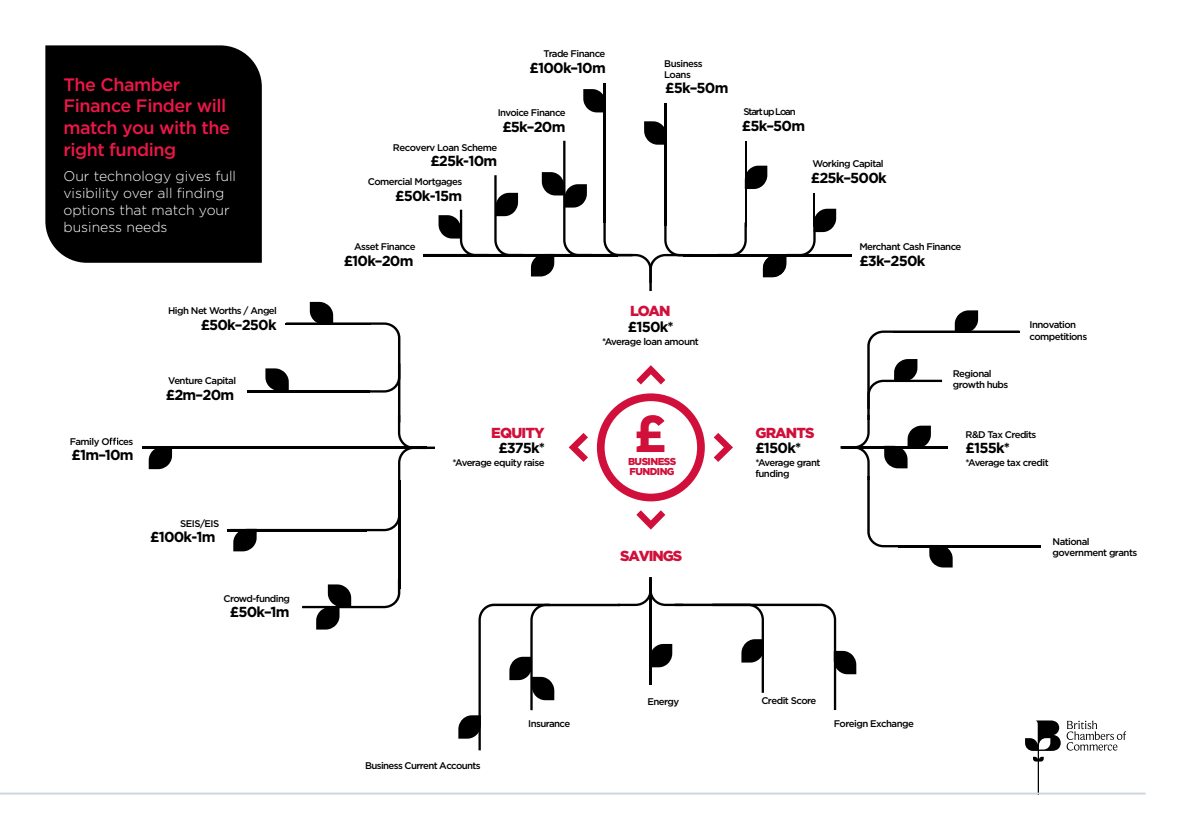
<style>
.page{position:relative;width:1191px;height:840px;background:#fff}
.page>*{position:absolute;margin:0;border:0;box-sizing:border-box;transform-origin:0 0}
.t1{font:700 52px "Gotham";color:#d0103a}
.t2{font:500 18px/21.6px "Gotham";letter-spacing:-.025em;color:#ed1647}
.t3{font:700 14.4px "Gotham";letter-spacing:-.055em;color:#000}
.t4{font:900 14.4px "Gotham";letter-spacing:-.07em;color:#d0103a}
.t5{font:300 14px/16.8px "Gotham";color:#fff}
.t6{font:900 10px/9.6px "Gotham";letter-spacing:-.055em;color:#d0103a}
.t7{font:500 9.6px/11.6px "Gotham";letter-spacing:-.055em;color:#000}
.t8{font:500 9.6px "Gotham";letter-spacing:-.12em;color:#000}
</style>
<div class="page">
<svg style="left:1066px;top:720px;width:60px;height:30px"></svg>
<svg style="left:1025px;top:720px;width:35px;height:72px"></svg>
<hr style="left:0;top:792px;width:1145px;height:2px;background:#ced6de">
<hr style="left:744px;top:141px;width:2px;height:85px;background:#000">
<svg style="left:718px;top:222px;width:29px;height:32px"></svg>
<svg style="left:746px;top:165px;width:21px;height:24px"></svg>
<hr style="left:603px;top:83px;width:3px;height:139px;background:#000">
<hr style="left:683px;top:254px;width:169px;height:2px;background:#000">
<hr style="left:227px;top:528px;width:139px;height:3px;background:#000">
<hr style="left:143px;top:446px;width:284px;height:3px;background:#000">
<svg style="left:149px;top:449px;width:23px;height:20px"></svg>
<svg style="left:109px;top:437px;width:9px;height:7px"></svg>
<svg style="left:230px;top:302px;width:205px;height:327px"></svg>
<hr style="left:898px;top:544px;width:142px;height:3px;background:#000">
<svg style="left:597px;top:393px;width:108px;height:108px"></svg>
<svg style="left:636px;top:510px;width:29px;height:19px"></svg>
<svg style="left:636px;top:365px;width:29px;height:19px"></svg>
<svg style="left:568px;top:433px;width:20px;height:28px"></svg>
<svg style="left:713px;top:433px;width:20px;height:28px"></svg>
<svg style="left:458px;top:577px;width:398px;height:173px"></svg>
<hr style="left:813px;top:193px;width:2px;height:33px;background:#000">
<svg style="left:763px;top:208px;width:73px;height:69px"></svg>
<svg style="left:423px;top:89px;width:270px;height:202px"></svg>
<svg style="left:840px;top:310px;width:179px;height:257px"></svg>
<div style="left:45px;top:45px;width:217px;height:217px;background:#000"></div>
<h2 class="t2" style="left:63px;top:73px;width:168px">The Chamber<br>Finance Finder will match you with the right funding</h2>
<h3 class="t5" style="left:63px;top:167px;width:174px">Our technology gives full visibility over all finding options that match your business needs</h3>
<p class="t7" style="left:168px;top:305px;width:110px">High Net Worths / Angel</p>
<h3 class="t3" style="left:201px;top:315px;width:77px">£50k–250k</h3>
<p class="t7" style="left:70px;top:435px;width:65px">Family O ces</p>
<h3 class="t3" style="left:71px;top:445px;width:64px">£1m–10m</h3>
<p class="t7" style="left:168px;top:374px;width:69px">Venture Capital</p>
<h3 class="t3" style="left:166px;top:385px;width:70px">£2m–20m</h3>
<p class="t7" style="left:180px;top:517px;width:40px">SEIS/EIS</p>
<h3 class="t3" style="left:150px;top:527px;width:67px">£100k-1m</h3>
<p class="t7" style="left:223px;top:592px;width:68px">Crowd-funding</p>
<h3 class="t3" style="left:230px;top:602px;width:61px">£50k–1m</h3>
<p class="t7" style="left:543px;top:48px;width:63px">Trade Finance</p>
<h3 class="t3" style="left:529px;top:58px;width:78px">£100k–10m</h3>
<p class="t7" style="left:498px;top:107px;width:70px">Invoice Finance</p>
<h3 class="t3" style="left:502px;top:117px;width:65px">£5k–20m</h3>
<p class="t7" style="left:393px;top:141px;width:106px">Recoverv Loan Scheme</p>
<h3 class="t3" style="left:430px;top:151px;width:68px">£25k-10m</h3>
<p class="t7" style="left:368px;top:176px;width:96px">Comercial Mortgages</p>
<h3 class="t3" style="left:395px;top:186px;width:68px">£50k-15m</h3>
<p class="t7" style="left:664px;top:58px;width:40px">Business<br>Loans</p>
<h3 class="t3" style="left:665px;top:79px;width:65px">£5k–50m</h3>
<p class="t8" style="left:743px;top:106px;width:54px">Start up Loan</p>
<h3 class="t3" style="left:742px;top:116px;width:65px">£5k–50m</h3>
<p class="t7" style="left:812px;top:158px;width:73px">Working Capital</p>
<h3 class="t3" style="left:811px;top:168px;width:77px">£25k–500k</h3>
<p class="t7" style="left:354px;top:241px;width:63px">Asset Finance</p>
<h3 class="t3" style="left:344px;top:251px;width:71px">£10k–20m</h3>
<h3 class="t4" style="left:630px;top:301px;width:42px">LOAN</h3>
<h3 class="t3" style="left:628px;top:317px;width:47px">£150k*</h3>
<p class="t7" style="left:602px;top:335px;width:98px">*Average loan amount</p>
<p class="t7" style="left:859px;top:241px;width:103px">Merchant Cash Finance</p>
<h3 class="t3" style="left:859px;top:251px;width:68px">£3k–250k</h3>
<p class="t7" style="left:953px;top:367px;width:57px">Regional growth hubs</p>
<p class="t7" style="left:1029px;top:319px;width:59px">Innovation competitions</p>
<h1 class="t1" style="left:633px;top:399px;width:35px">£</h1>
<h3 class="t4" style="left:491px;top:422px;width:55px">EQUITY</h3>
<p class="t7" style="left:965px;top:428px;width:72px">R&amp;D Tax Credits</p>
<p class="t7" style="left:965px;top:456px;width:85px">*Average tax credit</p>
<h3 class="t4" style="left:755px;top:422px;width:61px">GRANTS</h3>
<h3 class="t3" style="left:498px;top:438px;width:48px">£375k*</h3>
<h3 class="t3" style="left:755px;top:438px;width:47px">£150k*</h3>
<h3 class="t3" style="left:965px;top:438px;width:46px">£155k*</h3>
<p class="t6" style="left:628px;top:456px;width:50px">BUSINESS<br>FUNDING</p>
<p class="t7" style="left:452px;top:457px;width:94px">*Average equity raise</p>
<p class="t7" style="left:755px;top:457px;width:67px;line-height:10.8px">*Average grant funding</p>
<h3 class="t4" style="left:620px;top:545px;width:64px">SAVINGS</h3>
<p class="t7" style="left:365px;top:759px;width:117px">Business Current Accounts</p>
<p class="t7" style="left:528px;top:717px;width:43px">Insurance</p>
<p class="t7" style="left:647px;top:695px;width:33px">Energy</p>
<p class="t7" style="left:761px;top:694px;width:57px">Credit Score</p>
<p class="t7" style="left:833px;top:717px;width:82px">Foreign Exchange</p>
<p class="t7" style="left:1052px;top:535px;width:86px">National government grants</p>
</div>
